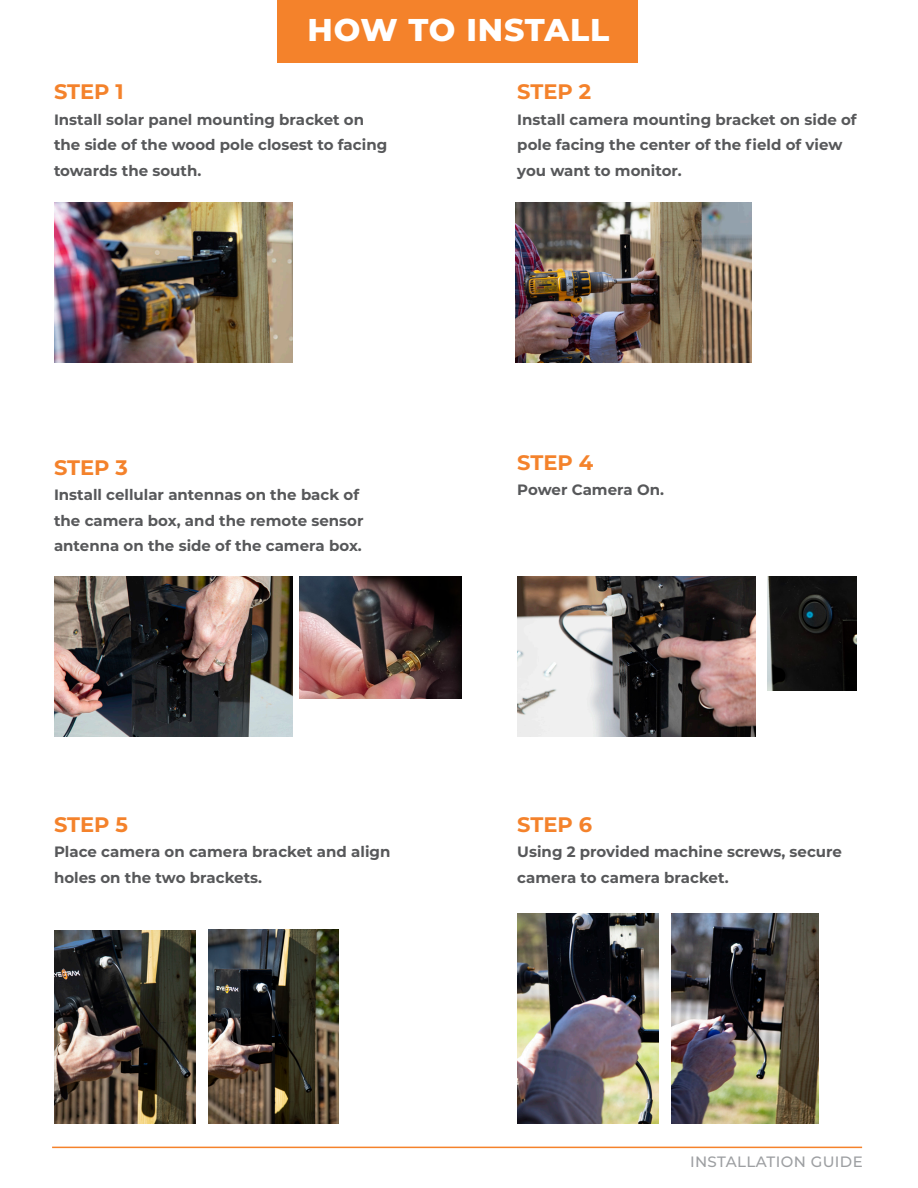
<style>
.page{position:relative;width:918px;height:1188px;background:#fff}
.page>*{position:absolute;margin:0;border:0;box-sizing:border-box;transform-origin:0 0}
.t1{font:800 31.5px "Montserrat";letter-spacing:.025em;color:#fff}
.t2{font:700 21px "Montserrat";color:#f4822b}
.t3{font:700 15px/25.5px "Montserrat";color:#57585a}
.t4{font:500 15px "Montserrat";letter-spacing:.025em;color:#9d9fa2}
</style>
<div class="page">
<div style="left:277px;top:0;width:360px;height:63px;background:#f4822b"></div>
<hr style="left:52px;top:1147px;width:810px;height:1px;background:#f5822b">
<img style="left:54px;top:202px;width:238px;height:160px">
<img style="left:54px;top:577px;width:238px;height:160px">
<img style="left:517px;top:577px;width:238px;height:160px">
<img style="left:515px;top:202px;width:236px;height:160px">
<img style="left:768px;top:577px;width:88px;height:113px">
<img style="left:299px;top:577px;width:163px;height:122px">
<img style="left:54px;top:930px;width:141px;height:193px">
<img style="left:517px;top:914px;width:142px;height:209px">
<img style="left:208px;top:929px;width:130px;height:195px">
<img style="left:672px;top:914px;width:147px;height:209px">
<p class="t1" style="left:308px;top:7px;width:303px">HOW TO INSTALL</p>
<p class="t2" style="left:54px;top:77px;width:71px">STEP 1</p>
<p class="t3" style="left:54px;top:106px;width:335px">Install solar panel mounting bracket on the side of the wood pole closest to facing towards the south.</p>
<p class="t2" style="left:54px;top:452px;width:76px">STEP 3</p>
<p class="t3" style="left:54px;top:482px;width:311px">Install cellular antennas on the back of the camera box, and the remote sensor antenna on the side of the camera box.</p>
<p class="t2" style="left:54px;top:809px;width:76px">STEP 5</p>
<p class="t3" style="left:54px;top:839px;width:338px">Place camera on camera bracket and align holes on the two brackets.</p>
<p class="t2" style="left:517px;top:77px;width:75px">STEP 2</p>
<p class="t3" style="left:517px;top:106px;width:341px">Install camera mounting bracket on side of pole facing the center of the field of view you want to monitor.</p>
<p class="t2" style="left:517px;top:447px;width:78px">STEP 4</p>
<p class="t3" style="left:517px;top:476px;width:148px">Power Camera On.</p>
<p class="t2" style="left:517px;top:809px;width:76px">STEP 6</p>
<p class="t3" style="left:517px;top:839px;width:326px">Using 2 provided machine screws, secure camera to camera bracket.</p>
<p class="t4" style="left:690px;top:1152px;width:174px">INSTALLATION GUIDE</p>
</div>
